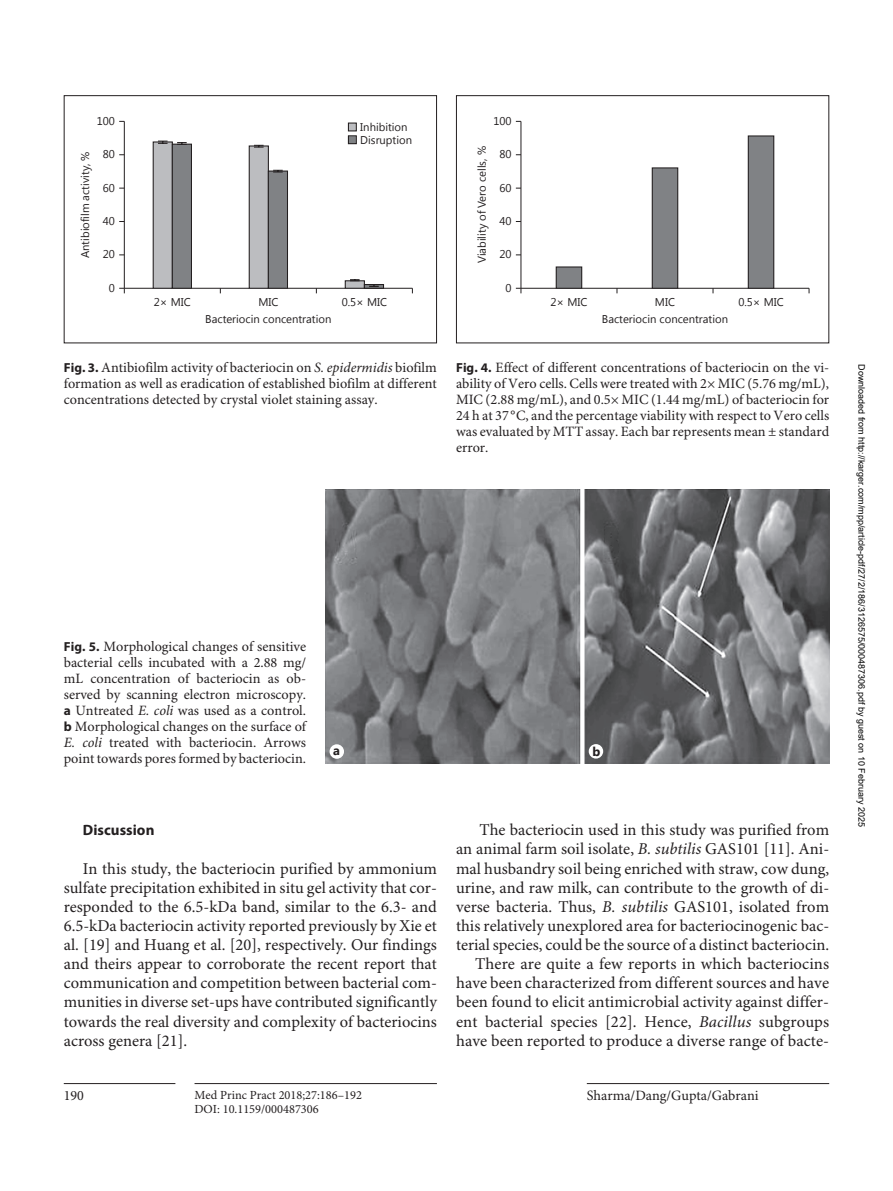
<style>
.page{position:relative;width:893px;height:1191px;background:#fff}
.page>*{position:absolute;margin:0;border:0;box-sizing:border-box;transform-origin:0 0}
.C02_P_G-en{font:16.5px/19.2px "Minion Pro";color:#231f20;text-align:justify}
.B01_SecTitle1{font:700 15px "Myriad Pro";letter-spacing:.005em;color:#231f20}
.G01_Figure{font:14.25px/15.9px "Minion Pro";color:#231f20;text-align:justify}
.t1{font:700 12.75px "Segoe UI";color:#231f20}
.t2{font:12.3px "Minion Pro";color:#231f20}
.t3{font:11.25px "Segoe UI";color:#231f20}
.t4{font:9px "Arial";color:#000}
.s1{color:#bcbdc0}
.s2{color:#808285}
.s3{font-family:"Myriad Pro";font-weight:700;font-size:13.2px}
.s4{font-style:italic}
.s5{font-family:"Myriad Pro";font-weight:700;font-size:13.35px}
</style>
<div class="page">
<hr style="left:64px;top:1083px;width:111px;height:1px;background:#231f20">
<hr style="left:195px;top:1083px;width:242px;height:1px;background:#231f20">
<hr style="left:587px;top:1083px;width:242px;height:1px;background:#231f20">
<hr style="left:124px;top:121px;width:1px;height:167px;background:#231f20">
<hr style="left:124px;top:288px;width:288px;height:1px;background:#231f20">
<svg style="left:119px;top:288px;width:6px;height:5px"></svg>
<div style="left:153px;top:142px;width:19px;height:146px;background:#bcbdc0"></div>
<div style="left:153px;top:141px;width:20px;height:148px;border:1px solid #231f20"></div>
<div style="left:172px;top:144px;width:19px;height:144px;background:#808285"></div>
<div style="left:172px;top:144px;width:20px;height:145px;border:1px solid #231f20"></div>
<svg style="left:158px;top:141px;width:10px;height:3px"></svg>
<svg style="left:177px;top:142px;width:10px;height:3px"></svg>
<div style="left:249px;top:146px;width:19px;height:142px;background:#bcbdc0"></div>
<div style="left:249px;top:145px;width:20px;height:144px;border:1px solid #231f20"></div>
<div style="left:268px;top:171px;width:19px;height:117px;background:#808285"></div>
<div style="left:268px;top:170px;width:20px;height:119px;border:1px solid #231f20"></div>
<svg style="left:254px;top:145px;width:10px;height:3px"></svg>
<svg style="left:273px;top:170px;width:10px;height:3px"></svg>
<div style="left:345px;top:281px;width:19px;height:7px;background:#bcbdc0"></div>
<div style="left:345px;top:280px;width:20px;height:9px;border:1px solid #231f20"></div>
<hr style="left:364px;top:284px;width:19px;height:4px;background:#808285">
<div style="left:364px;top:284px;width:20px;height:5px;border:1px solid #231f20"></div>
<svg style="left:350px;top:279px;width:10px;height:2px"></svg>
<svg style="left:369px;top:284px;width:10px;height:3px"></svg>
<div style="left:348px;top:122px;width:9px;height:9px;border:1px solid #231f20"></div>
<div style="left:348px;top:135px;width:9px;height:9px;border:1px solid #231f20"></div>
<div style="left:64px;top:95px;width:373px;height:248px;border:1px solid #231f20"></div>
<hr style="left:521px;top:121px;width:1px;height:167px;background:#231f20">
<hr style="left:521px;top:288px;width:288px;height:1px;background:#231f20">
<svg style="left:516px;top:288px;width:6px;height:5px"></svg>
<div style="left:556px;top:267px;width:26px;height:21px;background:#808285"></div>
<div style="left:556px;top:266px;width:26px;height:23px;border:1px solid #231f20"></div>
<div style="left:652px;top:168px;width:26px;height:120px;background:#808285"></div>
<div style="left:652px;top:167px;width:26px;height:122px;border:1px solid #231f20"></div>
<div style="left:748px;top:136px;width:26px;height:152px;background:#808285"></div>
<div style="left:748px;top:135px;width:26px;height:154px;border:1px solid #231f20"></div>
<div style="left:456px;top:95px;width:373px;height:248px;border:1px solid #231f20"></div>
<img style="left:325px;top:489px;width:504px;height:274px">
<div style="left:330px;top:744px;width:14px;height:15px;background:#fff;border-radius:50%"></div>
<div style="left:589px;top:744px;width:14px;height:14px;background:#fff;border-radius:50%"></div>
<p class="t3" style="left:97px;top:113px;width:20px">100</p>
<p class="t3" style="left:103px;top:146px;width:14px">80</p>
<p class="t3" style="left:103px;top:180px;width:14px">60</p>
<p class="t3" style="left:103px;top:213px;width:14px">40</p>
<p class="t3" style="left:103px;top:246px;width:14px">20</p>
<p class="t3" style="left:109px;top:280px;width:8px">0</p>
<p class="t3" style="left:77px;top:258px;width:108px;rotate:-90deg">Antibiofilm activity, %</p>
<p class="t3" style="left:348px;top:119px;width:62px"><span class="s1">■</span> Inhibition</p>
<p class="t3" style="left:348px;top:132px;width:66px"><span class="s2">■</span> Disruption</p>
<p class="t3" style="left:154px;top:294px;width:38px">2× MIC</p>
<p class="t3" style="left:258px;top:294px;width:22px">MIC</p>
<p class="t3" style="left:342px;top:294px;width:47px">0.5× MIC</p>
<p class="t3" style="left:205px;top:311px;width:128px">Bacteriocin concentration</p>
<p class="t3" style="left:493px;top:113px;width:20px">100</p>
<p class="t3" style="left:499px;top:146px;width:14px">80</p>
<p class="t3" style="left:499px;top:180px;width:14px">60</p>
<p class="t3" style="left:499px;top:213px;width:14px">40</p>
<p class="t3" style="left:499px;top:246px;width:14px">20</p>
<p class="t3" style="left:505px;top:280px;width:8px">0</p>
<p class="t3" style="left:474px;top:263px;width:119px;rotate:-90deg">Viability of Vero cells, %</p>
<p class="t3" style="left:550px;top:294px;width:38px">2× MIC</p>
<p class="t3" style="left:655px;top:294px;width:22px">MIC</p>
<p class="t3" style="left:738px;top:294px;width:47px">0.5× MIC</p>
<p class="t3" style="left:602px;top:311px;width:128px">Bacteriocin concentration</p>
<p class="G01_Figure" style="left:64px;top:360px;width:375px"><span class="s3">Fig. 3.</span> Antibiofilm activity of bacteriocin on <span class="s4">S. epidermidis</span> biofilm formation as well as eradication of established biofilm at different concentrations detected by crystal violet staining assay.</p>
<p class="G01_Figure" style="left:456px;top:360px;width:375px"><span class="s3">Fig. 4.</span> Effect of different concentrations of bacteriocin on the vi&shy;ability of Vero cells. Cells were treated with 2× MIC (5.76 mg/mL), MIC (2.88 mg/mL), and 0.5× MIC (1.44 mg/mL) of bacteriocin for 24 h at 37°C, and the percentage viability with respect to Vero cells was evaluated by MTT assay. Each bar represents mean ± standard error.</p>
<p class="t4" style="left:865px;top:364px;width:464px;rotate:90deg">Downloaded from http://karger.com/mpp/article-pdf/27/2/186/3126575/000487306.pdf by guest on 10 February 2025</p>
<p class="G01_Figure" style="left:64px;top:639px;width:244px"><span class="s3">Fig. 5.</span> Morphological changes of sensitive bacterial cells incubated with a 2.88 mg/ mL concentration of bacteriocin as ob&shy;served by scanning electron microscopy. <span class="s5">a</span> Untreated <span class="s4">E. coli</span> was used as a control. <span class="s5">b</span> Morphological changes on the surface of <span class="s4">E. coli</span> treated with bacteriocin. Arrows point towards pores formed by bacteriocin.</p>
<p class="t1" style="left:333px;top:741px;width:8px">a</p>
<p class="t1" style="left:592px;top:742px;width:9px">b</p>
<p class="C02_P_G-en" style="left:456px;top:821px;width:375px;text-indent:23px">The bacteriocin used in this study was purified from an animal farm soil isolate, <span class="s4">B. subtilis</span> GAS101 [11]. Ani&shy;mal husbandry soil being enriched with straw, cow dung, urine, and raw milk, can contribute to the growth of di&shy;verse bacteria. Thus, <span class="s4">B. subtilis</span> GAS101, isolated from this relatively unexplored area for bacteriocinogenic bac&shy;terial species, could be the source of a distinct bacteriocin.</p>
<p class="C02_P_G-en" style="left:456px;top:955px;width:375px;text-indent:19px">There are quite a few reports in which bacteriocins have been characterized from different sources and have been found to elicit antimicrobial activity against differ&shy;ent bacterial species [22]. Hence, <span class="s4">Bacillus</span> subgroups have been reported to produce a diverse range of bacte-</p>
<p class="B01_SecTitle1" style="left:83px;top:822px;width:73px">Discussion</p>
<p class="C02_P_G-en" style="left:64px;top:859px;width:375px;text-indent:19px">In this study, the bacteriocin purified by ammonium sulfate precipitation exhibited in situ gel activity that cor&shy;responded to the 6.5-kDa band, similar to the 6.3- and 6.5-kDa bacteriocin activity reported previously by Xie et al. [19] and Huang et al. [20], respectively. Our findings and theirs appear to corroborate the recent report that communication and competition between bacterial com&shy;munities in diverse set-ups have contributed significantly towards the real diversity and complexity of bacteriocins across genera [21].</p>
<p class="G01_Figure" style="left:64px;top:1088px;width:22px">190</p>
<p class="t2" style="left:195px;top:1087px;width:169px">Med Princ Pract 2018;27:186–192</p>
<p class="G01_Figure" style="left:587px;top:1088px;width:173px">Sharma/Dang/Gupta/Gabrani</p>
<p class="t2" style="left:195px;top:1101px;width:126px">DOI: 10.1159/000487306</p>
</div>
